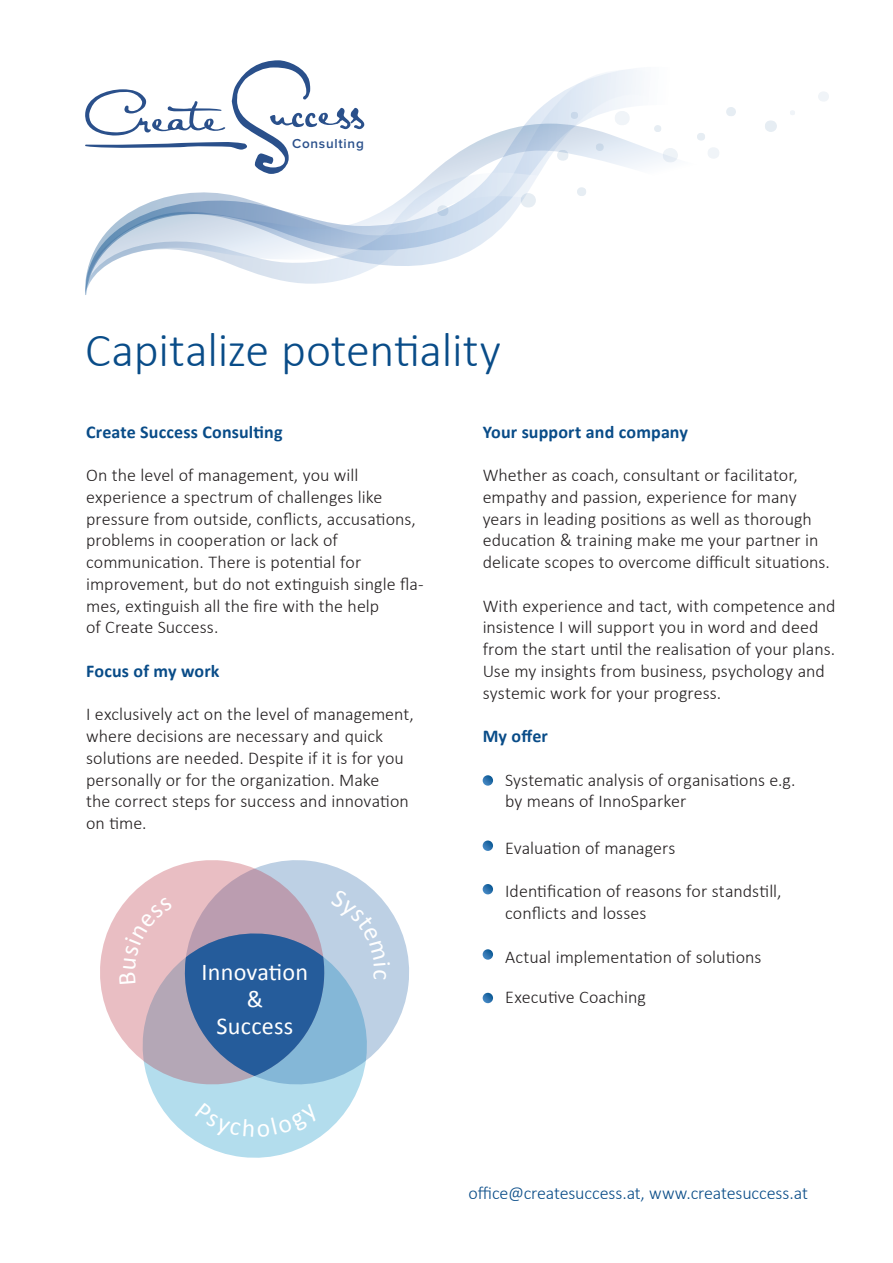
<style>
.page{position:relative;width:893px;height:1263px;background:#fff}
.page>*{position:absolute;margin:0;border:0;box-sizing:border-box;transform-origin:0 0}
.t1{font:300 48px "Calibri";letter-spacing:-.005em;color:#094c88}
.t2{font:24.15px/26.8px "Calibri";letter-spacing:.01em;color:#fff;text-align:center}
.t3{font:300 18px/21.8px "Calibri";color:#231f20}
.t4{font:700 18px "Calibri";letter-spacing:.01em;color:#094c88}
.t5{font:300 18px "Calibri";letter-spacing:-.005em;color:#094c88}
.t6{font:600 13.5px "Proxima Nova";letter-spacing:.055em;color:#2a508b}
</style>
<div class="page">
<svg style="left:364px;top:69px;width:278px;height:55px"></svg>
<svg style="left:85px;top:124px;width:620px;height:171px"></svg>
<div style="left:764px;top:120px;width:13px;height:12px;background:#e6edf3;border-radius:50%"></div>
<div style="left:707px;top:147px;width:13px;height:12px;background:#f0f4f8;border-radius:50%"></div>
<svg style="left:790px;top:110px;width:5px;height:5px"></svg>
<div style="left:818px;top:91px;width:11px;height:11px;background:#f0f4f8;border-radius:50%"></div>
<div style="left:726px;top:107px;width:10px;height:10px;background:#e6edf3;border-radius:50%"></div>
<div style="left:614px;top:111px;width:16px;height:15px;background:#f0f4f8;border-radius:50%"></div>
<svg style="left:570px;top:112px;width:8px;height:7px"></svg>
<svg style="left:557px;top:150px;width:12px;height:11px"></svg>
<svg style="left:520px;top:193px;width:16px;height:15px"></svg>
<svg style="left:437px;top:205px;width:12px;height:11px"></svg>
<div style="left:596px;top:143px;width:8px;height:8px;background:#cad9e9;border-radius:50%"></div>
<div style="left:577px;top:187px;width:10px;height:9px;background:#e6edf3;border-radius:50%"></div>
<div style="left:662px;top:148px;width:16px;height:15px;background:#eef3f7;border-radius:50%"></div>
<div style="left:654px;top:125px;width:8px;height:7px;background:#e6edf3;border-radius:50%"></div>
<div style="left:697px;top:133px;width:8px;height:8px;background:#e6edf3;border-radius:50%"></div>
<svg style="left:85px;top:60px;width:279px;height:114px"></svg>
<svg style="left:483px;top:775px;width:10px;height:11px"></svg>
<svg style="left:483px;top:840px;width:10px;height:11px"></svg>
<svg style="left:483px;top:884px;width:10px;height:10px"></svg>
<svg style="left:483px;top:949px;width:10px;height:11px"></svg>
<svg style="left:483px;top:993px;width:10px;height:10px"></svg>
<svg style="left:149px;top:1084px;width:211px;height:74px;fill:#b3dded"></svg>
<svg style="left:324px;top:863px;width:85px;height:221px"></svg>
<svg style="left:100px;top:860px;width:224px;height:224px"></svg>
<svg style="left:185px;top:933px;width:139px;height:143px;background:#4570a5"></svg>
<div style="left:119px;top:897px;width:54px;height:87px;background:#e9bec3"></div>
<div style="left:195px;top:1102px;width:125px;height:35px;background:#b3dded"></div>
<div style="left:331px;top:889px;width:59px;height:90px;background:#bdd0e4"></div>
<p class="t6" style="left:292px;top:136px;width:73px">Consulting</p>
<h1 class="t1" style="left:85px;top:320px;width:417px">Capitalize potentiality</h1>
<p class="t4" style="left:86px;top:420px;width:198px">Create Success Consulting</p>
<p class="t3" style="left:86px;top:463px;width:339px">On the level of management, you will experience a spectrum of challenges like pressure from outside, conflicts, accusations, problems in cooperation or lack of communication. There is potential for improvement, but do not extinguish single fla&shy;mes, extinguish all the fire with the help<br>of Create Success.</p>
<p class="t4" style="left:86px;top:659px;width:135px">Focus of my work</p>
<p class="t3" style="left:86px;top:703px;width:329px">I exclusively act on the level of management, where decisions are necessary and quick solutions are needed. Despite if it is for you personally or for the organization. Make<br>the correct steps for success and innovation on time.</p>
<h2 class="t2" style="left:202px;top:959px;width:108px">Innovation &amp;<br>Success</h2>
<p class="t4" style="left:483px;top:420px;width:207px">Your support and company</p>
<p class="t3" style="left:483px;top:463px;width:349px">Whether as coach, consultant or facilitator, empathy and passion, experience for many years in leading positions as well as thorough education &amp; training make me your partner in delicate scopes to overcome difficult situations.</p>
<p class="t3" style="left:483px;top:594px;width:354px">With experience and tact, with competence and insistence I will support you in word and deed from the start until the realisation of your plans.<br>Use my insights from business, psychology and systemic work for your progress.</p>
<p class="t4" style="left:483px;top:724px;width:67px">My offer</p>
<p class="t3" style="left:505px;top:768px;width:292px">Systematic analysis of organisations e.g. by means of InnoSparker</p>
<p class="t3" style="left:505px;top:836px;width:172px">Evaluation of managers</p>
<p class="t3" style="left:505px;top:880px;width:278px">Identification of reasons for standstill, conflicts and losses</p>
<p class="t3" style="left:505px;top:945px;width:258px">Actual implementation of solutions</p>
<p class="t3" style="left:505px;top:985px;width:142px">Executive Coaching</p>
<p class="t5" style="left:469px;top:1181px;width:341px">office@createsuccess.at, www.createsuccess.at</p>
</div>
